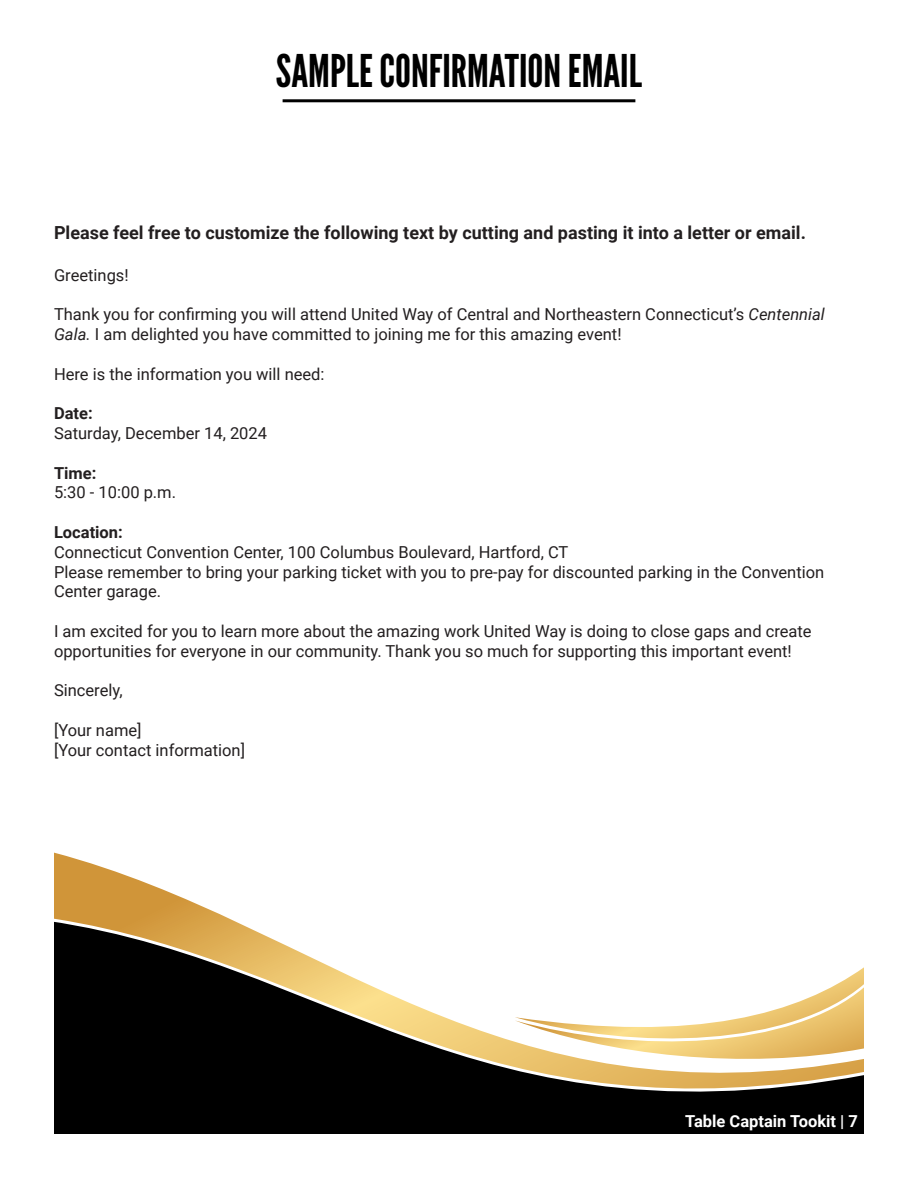
<style>
.page{position:relative;width:918px;height:1188px;background:#fff}
.page>*{position:absolute;margin:0;border:0;box-sizing:border-box;transform-origin:0 0}
.t1{font:45px "League Gothic";color:#000}
.t2{font:700 18px "Roboto";color:#231f20}
.t3{font:16.5px/19.8px "Roboto";color:#231f20}
.t4{font:700 16.5px "Roboto";color:#fff}
.t5{font:700 16.5px "Roboto";color:#231f20}
.s1{font-style:italic}
</style>
<div class="page">
<svg style="left:54px;top:853px;width:810px;height:281px"></svg>
<svg style="left:54px;top:913px;width:810px;height:206px;fill:#000"></svg>
<svg style="left:515px;top:967px;width:349px;height:104px"></svg>
<hr style="left:283px;top:99px;width:352px;height:3px;background:#000">
<p class="t1" style="left:276px;top:44px;width:368px">SAMPLE CONFIRMATION EMAIL</p>
<p class="t2" style="left:54px;top:220px;width:753px">Please feel free to customize the following text by cutting and pasting it into a letter or email.</p>
<p class="t3" style="left:54px;top:264px;width:76px">Greetings!</p>
<p class="t3" style="left:54px;top:304px;width:772px">Thank you for confirming you will attend United Way of Central and Northeastern Connecticut’s <span class="s1">Centennial<br>Gala.</span> I am delighted you have committed to joining me for this amazing event!</p>
<p class="t3" style="left:54px;top:363px;width:272px">Here is the information you will need:</p>
<p class="t5" style="left:54px;top:402px;width:40px">Date:</p>
<p class="t3" style="left:54px;top:423px;width:215px">Saturday, December 14, 2024</p>
<p class="t5" style="left:54px;top:461px;width:44px">Time:</p>
<p class="t3" style="left:54px;top:482px;width:124px">5:30 - 10:00 p.m.</p>
<p class="t5" style="left:54px;top:520px;width:70px">Location:</p>
<p class="t3" style="left:54px;top:541px;width:516px">Connecticut Convention Center, 100 Columbus Boulevard, Hartford, CT</p>
<p class="t3" style="left:54px;top:561px;width:772px">Please remember to bring your parking ticket with you to pre-pay for discounted parking in the Convention<br>Center garage.</p>
<p class="t3" style="left:54px;top:621px;width:759px">I am excited for you to learn more about the amazing work United Way is doing to close gaps and create opportunities for everyone in our community. Thank you so much for supporting this important event!</p>
<p class="t3" style="left:54px;top:680px;width:70px">Sincerely,</p>
<p class="t3" style="left:54px;top:720px;width:89px">[Your name]</p>
<p class="t3" style="left:54px;top:739px;width:193px">[Your contact information]</p>
<p class="t4" style="left:685px;top:1109px;width:174px">Table Captain Tookit | 7</p>
</div>
